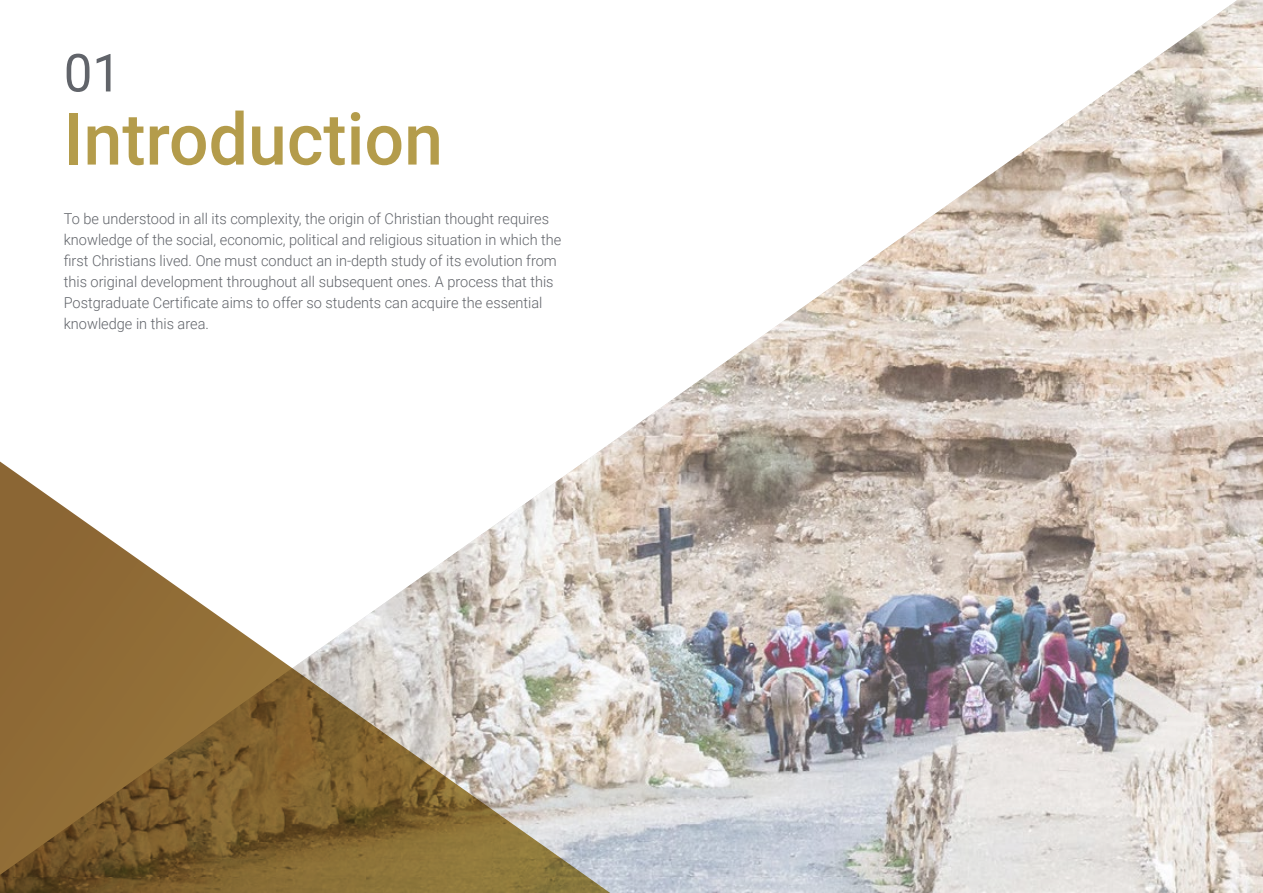
<style>
.page{position:relative;width:1263px;height:893px;background:#fff}
.page>*{position:absolute;margin:0;border:0;box-sizing:border-box;transform-origin:0 0}
.t1{font:500 72px "Roboto";color:#b49c4b}
.t2{font:52.5px "Roboto";color:#61646a}
.t3{font:300 15px/21px "Roboto";color:#61646a}
</style>
<div class="page">
<img style="left:607px;top:0;width:656px;height:893px">
<svg style="left:0;top:446px;width:640px;height:447px"></svg>
<h2 class="t2" style="left:64px;top:36px;width:59px">01</h2>
<h1 class="t1" style="left:64px;top:89px;width:381px">Introduction</h1>
<p class="t3" style="left:64px;top:207px;width:499px">To be understood in all its complexity, the origin of Christian thought requires knowledge of the social, economic, political and religious situation in which the first Christians lived. One must conduct an in-depth study of its evolution from this original development throughout all subsequent ones. A process that this Postgraduate Certificate aims to offer so students can acquire the essential knowledge in this area.</p>
</div>
